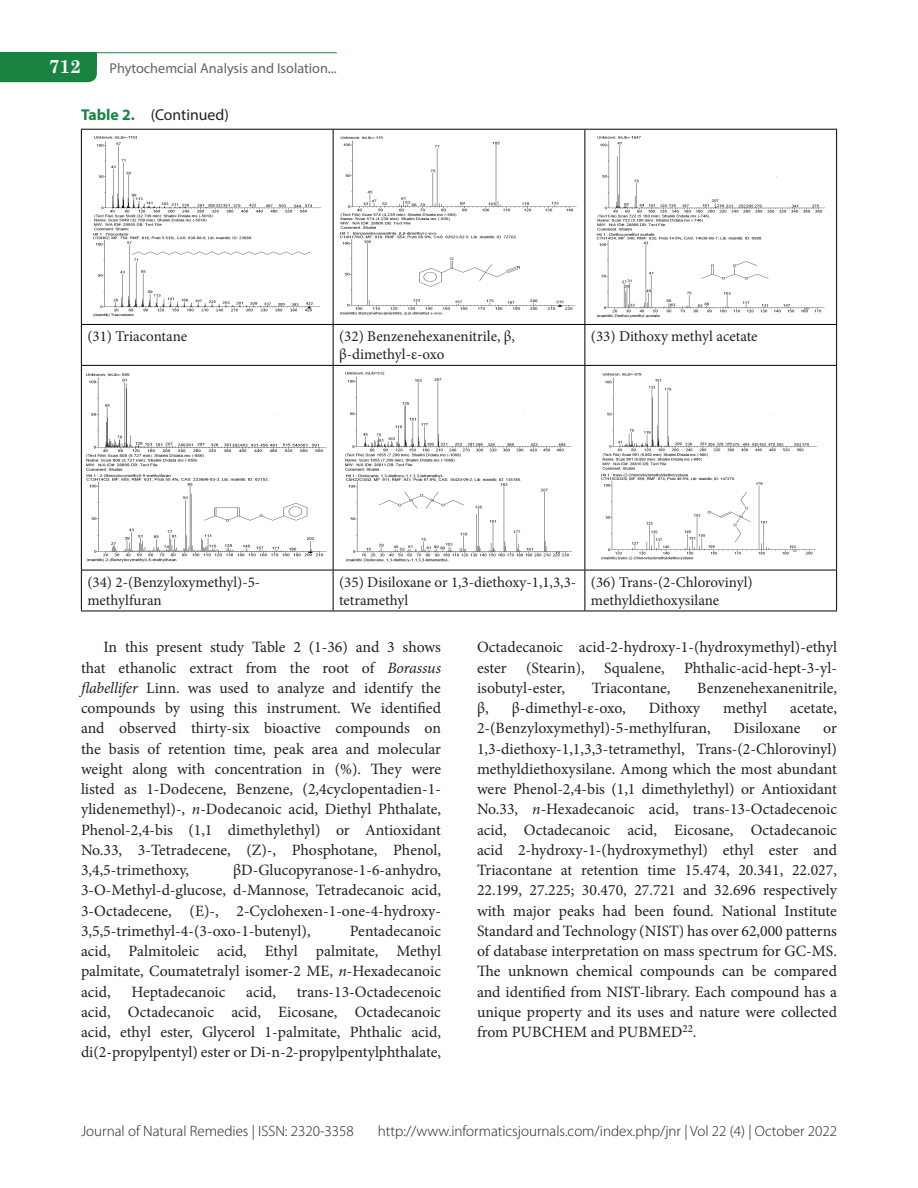
<style>
.page{position:relative;width:918px;height:1188px;background:#fff}
.page>*{position:absolute;margin:0;border:0;box-sizing:border-box;transform-origin:0 0}
.t1{font:700 18.75px "Century Schoolbook";color:#fff}
.Text_Ind{font:15.75px/20.2px "Minion Pro";color:#231f20;text-align:justify}
.Table_head{font:15.75px "Myriad Pro";color:#231f20}
.Fig{font:15px/18px "Minion Pro";color:#231f20}
.t2{font:300 15px "Myriad Pro";color:#231f20}
.t3{font:14.25px "Myriad Pro";color:#636366}
.s1{font-weight:700;color:#198441}
.s2{font-style:italic}
</style>
<div class="page">
<svg style="left:0;top:67px;width:97px;height:15px"></svg>
<div style="left:0;top:53px;width:97px;height:14px;background:#198441"></div>
<div style="left:0;top:68px;width:27px;height:14px;background:#198441"></div>
<hr style="left:0;top:52px;width:337px;height:1px;background:#198441">
<hr style="left:81px;top:129px;width:252px;height:1px;background:#000">
<hr style="left:81px;top:130px;width:1px;height:194px;background:#000">
<hr style="left:333px;top:129px;width:252px;height:1px;background:#000">
<hr style="left:333px;top:130px;width:1px;height:194px;background:#000">
<hr style="left:585px;top:129px;width:252px;height:1px;background:#000">
<hr style="left:585px;top:130px;width:1px;height:194px;background:#000">
<hr style="left:836px;top:130px;width:1px;height:194px;background:#000">
<hr style="left:81px;top:324px;width:252px;height:1px;background:#000">
<hr style="left:81px;top:325px;width:1px;height:40px;background:#000">
<hr style="left:333px;top:324px;width:252px;height:1px;background:#000">
<hr style="left:333px;top:325px;width:1px;height:40px;background:#000">
<hr style="left:585px;top:324px;width:252px;height:1px;background:#000">
<hr style="left:585px;top:325px;width:1px;height:40px;background:#000">
<hr style="left:836px;top:325px;width:1px;height:40px;background:#000">
<hr style="left:81px;top:365px;width:252px;height:1px;background:#000">
<hr style="left:81px;top:366px;width:1px;height:204px;background:#000">
<hr style="left:333px;top:365px;width:252px;height:1px;background:#000">
<hr style="left:333px;top:366px;width:1px;height:204px;background:#000">
<hr style="left:585px;top:365px;width:252px;height:1px;background:#000">
<hr style="left:585px;top:366px;width:1px;height:204px;background:#000">
<hr style="left:836px;top:366px;width:1px;height:204px;background:#000">
<hr style="left:81px;top:570px;width:252px;height:1px;background:#000">
<hr style="left:81px;top:570px;width:1px;height:41px;background:#000">
<hr style="left:333px;top:570px;width:252px;height:1px;background:#000">
<hr style="left:333px;top:570px;width:1px;height:41px;background:#000">
<hr style="left:585px;top:570px;width:252px;height:1px;background:#000">
<hr style="left:585px;top:570px;width:1px;height:41px;background:#000">
<hr style="left:836px;top:570px;width:1px;height:41px;background:#000">
<hr style="left:81px;top:611px;width:252px;height:1px;background:#000">
<hr style="left:333px;top:611px;width:252px;height:1px;background:#000">
<hr style="left:585px;top:611px;width:252px;height:1px;background:#000">
<img style="left:93px;top:136px;width:228px;height:181px">
<img style="left:340px;top:136px;width:237px;height:179px">
<img style="left:596px;top:136px;width:229px;height:182px">
<img style="left:86px;top:373px;width:241px;height:189px">
<img style="left:345px;top:371px;width:227px;height:191px">
<img style="left:601px;top:373px;width:216px;height:187px">
<p class="t1" style="left:49px;top:52px;width:34px">712</p>
<p class="t3" style="left:110px;top:60px;width:229px">Phytochemcial Analysis and Isolation...</p>
<p class="Table_head" style="left:81px;top:105px;width:149px"><span class="s1">Table 2.</span> (Continued)</p>
<p class="Fig" style="left:87px;top:328px;width:101px">(31) Triacontane</p>
<p class="Fig" style="left:339px;top:328px;width:177px">(32) Benzenehexanenitrile, β, β-dimethyl-ε-oxo</p>
<p class="Fig" style="left:591px;top:328px;width:168px">(33) Dithoxy methyl acetate</p>
<p class="Fig" style="left:87px;top:573px;width:174px">(34) 2-(Benzyloxymethyl)-5- methylfuran</p>
<p class="Fig" style="left:339px;top:573px;width:239px">(35) Disiloxane or 1,3-diethoxy-1,1,3,3- tetramethyl</p>
<p class="Fig" style="left:591px;top:573px;width:163px">(36) Trans-(2-Chlorovinyl) methyldiethoxysilane</p>
<p class="Text_Ind" style="left:81px;top:637px;width:362px;text-indent:22px">In this present study Table 2 (1-36) and 3 shows that ethanolic extract from the root of <span class="s2">Borassus flabellifer</span> Linn. was used to analyze and identify the compounds by using this instrument. We identified and observed thirty-six bioactive compounds on the basis of retention time, peak area and molecular weight along with concentration in (%). They were listed as 1-Dodecene, Benzene, (2,4cyclopentadien-1- ylidenemethyl)-, <span class="s2">n</span>-Dodecanoic acid, Diethyl Phthalate, Phenol-2,4-bis (1,1 dimethylethyl) or Antioxidant No.33, 3-Tetradecene, (Z)-, Phosphotane, Phenol, 3,4,5-trimethoxy,</p>
<p class="Text_Ind" style="left:81px;top:860px;width:362px;text-indent:152px">βD-Glucopyranose-1-6-anhydro, 3-O-Methyl-d-glucose, d-Mannose, Tetradecanoic acid, 3-Octadecene, (E)-, 2-Cyclohexen-1-one-4-hydroxy-3,5,5-trimethyl-4-(3-oxo-1-butenyl),</p>
<p class="Text_Ind" style="left:81px;top:921px;width:362px;text-indent:269px">Pentadecanoic acid, Palmitoleic acid, Ethyl palmitate, Methyl palmitate, Coumatetralyl isomer-2 ME, <span class="s2">n</span>-Hexadecanoic acid,</p>
<p class="Text_Ind" style="left:81px;top:981px;width:362px;text-indent:216px">trans-13-Octadecenoic acid, Octadecanoic acid, Eicosane, Octadecanoic acid, ethyl ester, Glycerol 1-palmitate, Phthalic acid, di(2-propylpentyl) ester or Di-n-2-propylpentylphthalate,</p>
<p class="Text_Ind" style="left:131px;top:981px;width:96px">Heptadecanoic</p>
<p class="Text_Ind" style="left:246px;top:981px;width:31px">acid,</p>
<p class="Text_Ind" style="left:477px;top:637px;width:362px">Octadecanoic acid-2-hydroxy-1-(hydroxymethyl)-ethyl ester (Stearin), Squalene, Phthalic-acid-hept-3-yl&shy;isobutyl-ester,</p>
<p class="Text_Ind" style="left:592px;top:678px;width:80px">Triacontane,</p>
<p class="Text_Ind" style="left:697px;top:678px;width:141px">Benzenehexanenitrile,</p>
<p class="Text_Ind" style="left:477px;top:698px;width:13px">β,</p>
<p class="Text_Ind" style="left:512px;top:698px;width:115px">β-dimethyl-ε-oxo,</p>
<p class="Text_Ind" style="left:649px;top:698px;width:53px">Dithoxy</p>
<p class="Text_Ind" style="left:723px;top:698px;width:45px">methyl</p>
<p class="Text_Ind" style="left:790px;top:698px;width:48px">acetate,</p>
<p class="Text_Ind" style="left:477px;top:718px;width:235px">2-(Benzyloxymethyl)-5-methylfuran,</p>
<p class="Text_Ind" style="left:733px;top:718px;width:69px">Disiloxane</p>
<p class="Text_Ind" style="left:477px;top:718px;width:362px;text-indent:346px">or 1,3-diethoxy-1,1,3,3-tetramethyl, Trans-(2-Chlorovinyl) methyldiethoxysilane. Among which the most abundant were Phenol-2,4-bis (1,1 dimethylethyl) or Antioxidant No.33, <span class="s2">n</span>-Hexadecanoic acid, trans-13-Octadecenoic acid, Octadecanoic acid, Eicosane, Octadecanoic acid 2-hydroxy-1-(hydroxymethyl) ethyl ester and Triacontane at retention time 15.474, 20.341, 22.027, 22.199, 27.225; 30.470, 27.721 and 32.696 respectively with major peaks had been found. National Institute Standard and Technology (NIST) has over 62,000 patterns of database interpretation on mass spectrum for GC-MS.<br>The unknown chemical compounds can be compared and identified from NIST-library. Each compound has a unique property and its uses and nature were collected from PUBCHEM and PUBMED<sup>22</sup>.</p>
<p class="t2" style="left:81px;top:1122px;width:274px">Journal of Natural Remedies | ISSN: 2320-3358</p>
<p class="t2" style="left:378px;top:1122px;width:461px">http://www.informaticsjournals.com/index.php/jnr | Vol 22 (4) | October 2022</p>
</div>
